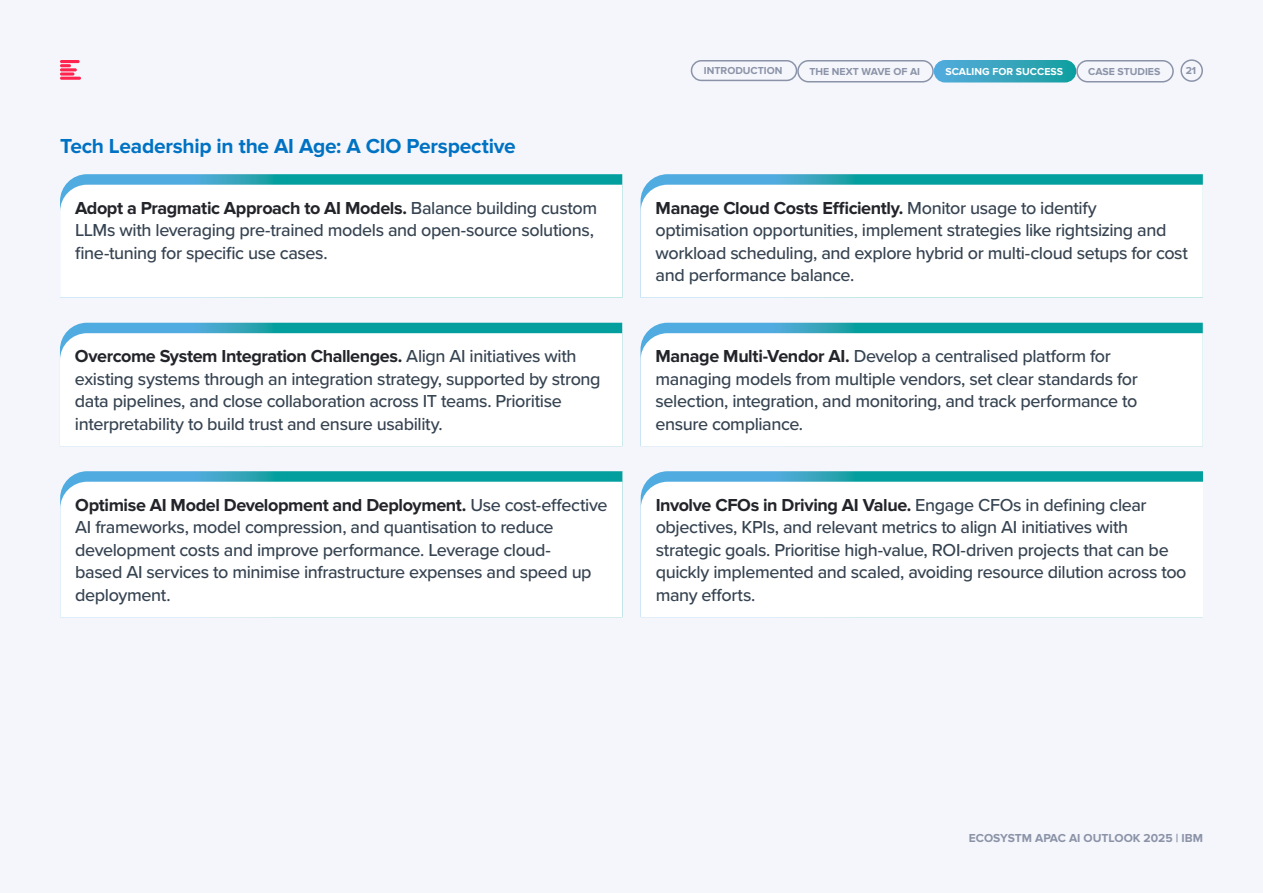
<style>
.page{position:relative;width:1263px;height:893px;background:#f5f6fb}
.page>*{position:absolute;margin:0;border:0;box-sizing:border-box;transform-origin:0 0}
.t1{font:700 21px "Proxima Nova";letter-spacing:-.015em;color:#0072c3}
.t2{font:500 18px/22.5px "Proxima Nova";letter-spacing:-.025em;color:#364351}
.t3{font:700 12px "Proxima Nova";color:#8b93a8}
.t4{font:700 10.5px "Proxima Nova";color:#8b93a8}
.t5{font:700 10.5px "Proxima Nova";color:#fff}
.s1{font-weight:700;color:#222429}
</style>
<div class="page">
<svg style="left:60px;top:72px;width:14px;height:4px"></svg>
<hr style="left:60px;top:68px;width:17px;height:3px;background:#ff234d;border-radius:2px">
<svg style="left:60px;top:64px;width:11px;height:3px"></svg>
<hr style="left:60px;top:77px;width:21px;height:3px;background:#ff234d;border-radius:2px">
<hr style="left:60px;top:60px;width:20px;height:3px;background:#ff234d;border-radius:2px">
<div style="left:1180px;top:59px;width:23px;height:23px;border:2px solid #8b93a8;border-radius:50%"></div>
<svg style="left:65px;top:174px;width:557px;height:11px;background:#27a7b5"></svg>
<svg style="left:640px;top:174px;width:563px;height:124px;background:#2ca9b7"></svg>
<svg style="left:65px;top:471px;width:557px;height:11px;background:#27a7b5"></svg>
<svg style="left:646px;top:471px;width:557px;height:11px;background:#27a7b5"></svg>
<svg style="left:66px;top:323px;width:556px;height:10px;background:#1ca3b2"></svg>
<svg style="left:646px;top:323px;width:557px;height:10px;background:#1da3b2"></svg>
<div style="left:60px;top:185px;width:562px;height:113px;background:#fff"></div>
<div style="left:641px;top:185px;width:562px;height:113px;background:#fff"></div>
<div style="left:60px;top:333px;width:562px;height:25px;background:#fff"></div>
<div style="left:640px;top:333px;width:563px;height:113px;background:#fff"></div>
<div style="left:691px;top:60px;width:106px;height:21px;border:2px solid #8b93a8;border-radius:10px"></div>
<div style="left:797px;top:60px;width:137px;height:23px;border:2px solid #8b93a8;border-radius:10px"></div>
<div style="left:934px;top:61px;width:141px;height:21px;background:linear-gradient(to right,#57abdd,#159f9f);border-radius:10px"></div>
<div style="left:934px;top:60px;width:142px;height:23px;border:2px solid #fff;border-radius:10px"></div>
<div style="left:1076px;top:60px;width:98px;height:23px;border:2px solid #8b93a8;border-radius:10px"></div>
<p class="t1" style="left:60px;top:134px;width:457px">Tech Leadership in the AI Age: A CIO Perspective</p>
<p class="t4" style="left:704px;top:65px;width:80px">INTRODUCTION</p>
<p class="t4" style="left:809px;top:65px;width:112px">THE NEXT WAVE OF AI</p>
<p class="t5" style="left:945px;top:65px;width:119px">SCALING FOR SUCCESS</p>
<p class="t4" style="left:1088px;top:65px;width:74px">CASE STUDIES</p>
<p class="t4" style="left:1186px;top:65px;width:12px">21</p>
<p class="t2" style="left:75px;top:196px;width:524px"><span class="s1">Adopt a Pragmatic Approach to AI Models.</span> Balance building custom<br>LLMs with leveraging pre-trained models and open-source solutions, fine-tuning for specific use cases.</p>
<p class="t2" style="left:656px;top:196px;width:534px"><span class="s1">Manage Cloud Costs Efficiently.</span> Monitor usage to identify optimisation opportunities, implement strategies like rightsizing and workload scheduling, and explore hybrid or multi-cloud setups for cost and performance balance.</p>
<p class="t2" style="left:75px;top:344px;width:527px"><span class="s1">Overcome System Integration Challenges.</span> Align AI initiatives with existing systems through an integration strategy, supported by strong data pipelines, and close collaboration across IT teams. Prioritise interpretability to build trust and ensure usability.</p>
<p class="t2" style="left:655px;top:344px;width:484px"><span class="s1">Manage Multi-Vendor AI.</span> Develop a centralised platform for managing models from multiple vendors, set clear standards for selection, integration, and monitoring, and track performance to ensure compliance.</p>
<p class="t2" style="left:75px;top:493px;width:534px"><span class="s1">Optimise AI Model Development and Deployment.</span> Use cost-effective AI frameworks, model compression, and quantisation to reduce development costs and improve performance. Leverage cloud-<br>based AI services to minimise infrastructure expenses and speed up deployment.</p>
<p class="t2" style="left:656px;top:493px;width:532px"><span class="s1">Involve CFOs in Driving AI Value.</span> Engage CFOs in defining clear objectives, KPIs, and relevant metrics to align AI initiatives with strategic goals. Prioritise high-value, ROI-driven projects that can be quickly implemented and scaled, avoiding resource dilution across too many efforts.</p>
<p class="t3" style="left:969px;top:831px;width:236px">ECOSYSTM APAC AI OUTLOOK 2025 | IBM</p>
</div>
